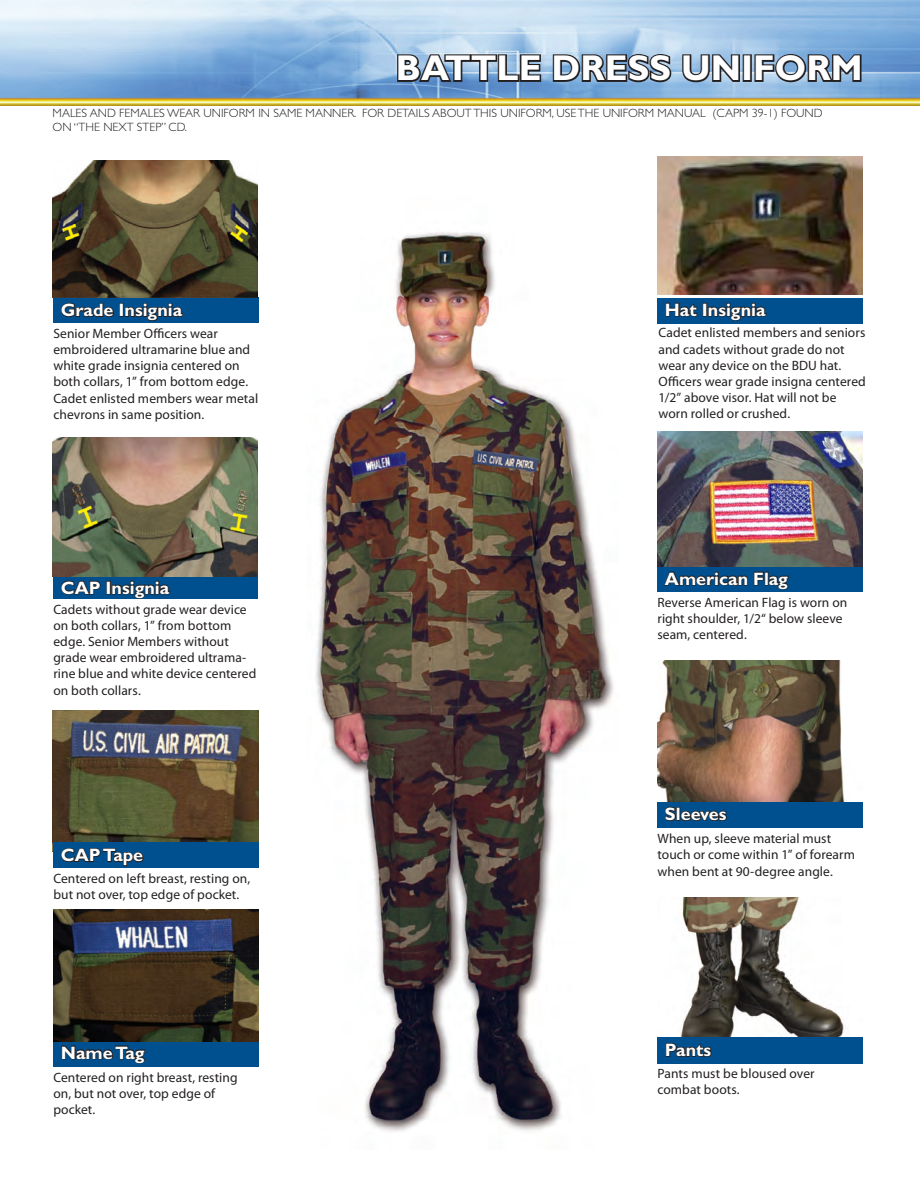
<style>
.page{position:relative;width:920px;height:1190px;background:#fff}
.page>*{position:absolute;margin:0;border:0;box-sizing:border-box;transform-origin:0 0}
.t1{font:700 36px "Gill Sans";color:#fff}
.t2{font:700 18px "Gill Sans";color:#fff}
.t3{font:13.5px/16.2px "Myriad Pro";letter-spacing:.005em;color:#231f20}
.t4{font:300 12px/14.4px "Gill Sans";color:#231f20}
</style>
<div class="page">
<img style="left:53px;top:710px;width:206px;height:132px">
<img style="left:315px;top:232px;width:299px;height:900px">
<div style="left:53px;top:1040px;width:206px;height:26px;background:#005090"></div>
<svg style="left:61px;top:1045px;width:85px;height:19px"></svg>
<img style="left:53px;top:909px;width:206px;height:132px">
<img style="left:680px;top:897px;width:164px;height:139px">
<div style="left:657px;top:1036px;width:206px;height:27px;background:#005090"></div>
<svg style="left:665px;top:1043px;width:47px;height:14px"></svg>
<div style="left:657px;top:566px;width:206px;height:25px;background:#005090"></div>
<svg style="left:664px;top:571px;width:125px;height:19px"></svg>
<img style="left:657px;top:431px;width:206px;height:135px">
<div style="left:657px;top:801px;width:206px;height:26px;background:#005090"></div>
<svg style="left:665px;top:806px;width:62px;height:15px"></svg>
<img style="left:657px;top:660px;width:188px;height:141px">
<div style="left:657px;top:298px;width:206px;height:25px;background:#005090"></div>
<svg style="left:665px;top:302px;width:33px;height:15px"></svg>
<div style="left:703px;top:303px;width:4px;height:13px;border:2px solid #231f20"></div>
<svg style="left:707px;top:302px;width:60px;height:19px"></svg>
<img style="left:657px;top:156px;width:206px;height:139px">
<div style="left:53px;top:297px;width:206px;height:26px;background:#005090"></div>
<svg style="left:61px;top:303px;width:53px;height:14px"></svg>
<div style="left:119px;top:303px;width:5px;height:14px;border:2px solid #231f20"></div>
<svg style="left:124px;top:303px;width:59px;height:18px"></svg>
<div style="left:53px;top:842px;width:206px;height:25px;background:#005090"></div>
<svg style="left:61px;top:848px;width:83px;height:18px"></svg>
<div style="left:53px;top:571px;width:205px;height:28px;background:#005090"></div>
<svg style="left:61px;top:580px;width:40px;height:15px"></svg>
<div style="left:106px;top:580px;width:5px;height:14px;border:2px solid #231f20"></div>
<svg style="left:112px;top:580px;width:59px;height:19px"></svg>
<img style="left:0;top:0;width:920px;height:105px">
<svg style="left:396px;top:52px;width:147px;height:31px"></svg>
<svg style="left:551px;top:53px;width:122px;height:31px"></svg>
<svg style="left:681px;top:53px;width:60px;height:31px"></svg>
<div style="left:743px;top:54px;width:9px;height:28px;border:3px solid #231f20"></div>
<svg style="left:753px;top:53px;width:110px;height:31px"></svg>
<img style="left:52px;top:161px;width:206px;height:137px">
<img style="left:53px;top:438px;width:205px;height:138px">
<svg style="left:916px;top:0;width:4px;height:3px"></svg>
<h1 class="t1" style="left:396px;top:47px;width:468px">BATTLE DRESS UNIFORM</h1>
<p class="t4" style="left:53px;top:105px;width:772px">MALES AND FEMALES WEAR UNIFORM IN SAME MANNER. FOR DETAILS ABOUT THIS UNIFORM, USE THE UNIFORM MANUAL (CAPM 39-1) FOUND<br>ON “THE NEXT STEP” CD.</p>
<h2 class="t2" style="left:61px;top:299px;width:123px">Grade Insignia</h2>
<p class="t3" style="left:53px;top:325px;width:206px">Senior Member Officers wear embroidered ultramarine blue and white grade insignia centered on both collars, 1” from bottom edge.<br>Cadet enlisted members wear metal chevrons in same position.</p>
<h2 class="t2" style="left:61px;top:577px;width:110px">CAP Insignia</h2>
<p class="t3" style="left:53px;top:600px;width:205px">Cadets without grade wear device on both collars, 1” from bottom edge. Senior Members without grade wear embroidered ultrama&shy;rine blue and white device centered on both collars.</p>
<h2 class="t2" style="left:61px;top:844px;width:84px">CAP Tape</h2>
<p class="t3" style="left:53px;top:869px;width:198px">Centered on left breast, resting on, but not over, top edge of pocket.</p>
<h2 class="t2" style="left:61px;top:1041px;width:85px">Name Tag</h2>
<p class="t3" style="left:53px;top:1068px;width:186px">Centered on right breast, resting on, but not over, top edge of pocket.</p>
<h2 class="t2" style="left:665px;top:299px;width:102px">Hat Insignia</h2>
<p class="t3" style="left:658px;top:324px;width:209px">Cadet enlisted members and seniors and cadets without grade do not wear any device on the BDU hat.<br>Officers wear grade insigna centered<br>1/2” above visor. Hat will not be worn rolled or crushed.</p>
<h2 class="t2" style="left:665px;top:568px;width:125px">American Flag</h2>
<p class="t3" style="left:657px;top:593px;width:191px">Reverse American Flag is worn on right shoulder, 1/2“ below sleeve seam, centered.</p>
<h2 class="t2" style="left:665px;top:803px;width:63px">Sleeves</h2>
<p class="t3" style="left:657px;top:830px;width:199px">When up, sleeve material must touch or come within 1” of forearm when bent at 90-degree angle.</p>
<h2 class="t2" style="left:665px;top:1039px;width:48px">Pants</h2>
<p class="t3" style="left:657px;top:1064px;width:159px">Pants must be bloused over combat boots.</p>
</div>
